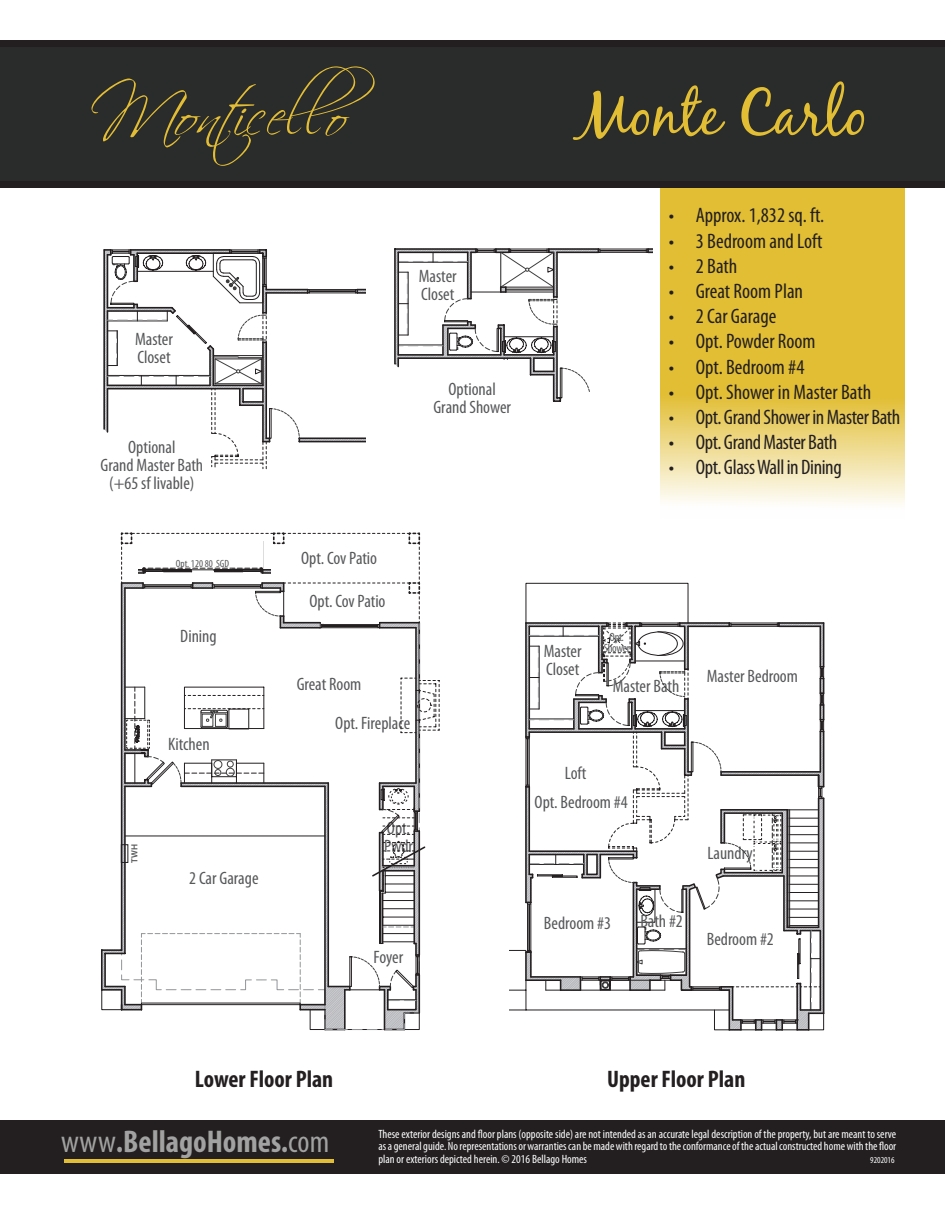
<style>
.page{position:relative;width:945px;height:1215px;background:#fff}
.page>*{position:absolute;margin:0;border:0;box-sizing:border-box;transform-origin:0 0}
.t1{font:63px "Black Jack";color:#e2be34}
.t2{font:700 condensed 31.5px "Myriad Pro";color:#a1a2a1}
.t3{font:700 condensed 24px "Myriad Pro";color:#231f20}
.t4{font:condensed 21px "Myriad Pro";letter-spacing:-.005em;color:#231f20}
.t5{font:condensed 18px/18px "Myriad Pro";color:#57585a}
.t6{font:condensed 12px/12.8px "Myriad Pro";color:#fff;text-align:justify}
.t7{font:condensed 12px/10.5px "Myriad Pro";letter-spacing:-.03em;color:#57585a;text-align:center}
.t8{font:condensed 10.5px "Myriad Pro";color:#57585a}
.t9{font:condensed 9px "Myriad Pro";color:#fff}
.t10{font:600 9px "Myriad Pro";color:#57585a}
.s1{font-weight:400}
</style>
<div class="page">
<svg style="left:660px;top:188px;width:244px;height:317px;background:#e6c855"></svg>
<div style="left:0;top:40px;width:945px;height:7px;background:#231f20"></div>
<div style="left:0;top:47px;width:945px;height:134px;background:#2a2b2b"></div>
<div style="left:0;top:181px;width:945px;height:7px;background:#231f20"></div>
<div style="left:0;top:1120px;width:945px;height:54px;background:#231f20"></div>
<hr style="left:64px;top:1159px;width:270px;height:4px;background:#e2be34">
<svg style="left:525px;top:583px;width:164px;height:39px"></svg>
<svg style="left:509px;top:622px;width:315px;height:409px"></svg>
<hr style="left:692px;top:249px;width:1px;height:44px;background:#231f20">
<hr style="left:689px;top:252px;width:1px;height:41px;background:#231f20">
<svg style="left:689px;top:304px;width:4px;height:16px"></svg>
<svg style="left:689px;top:357px;width:4px;height:10px"></svg>
<svg style="left:689px;top:330px;width:4px;height:17px"></svg>
<hr style="left:394px;top:249px;width:2px;height:115px;background:#231f20">
<hr style="left:820px;top:231px;width:1px;height:179px;background:#231f20">
<svg style="left:850px;top:236px;width:1px;height:26px"></svg>
<hr style="left:824px;top:370px;width:1px;height:43px;background:#231f20">
<hr style="left:944px;top:323px;width:1px;height:92px;background:#231f20">
<hr style="left:401px;top:398px;width:1px;height:31px;background:#231f20">
<hr style="left:398px;top:398px;width:1px;height:34px;background:#231f20">
<svg style="left:395px;top:248px;width:257px;height:154px"></svg>
<hr style="left:88px;top:268px;width:1px;height:115px;background:#231f20">
<hr style="left:103px;top:250px;width:2px;height:179px;background:#231f20">
<svg style="left:104px;top:249px;width:261px;height:220px"></svg>
<div style="left:94px;top:439px;width:115px;height:50px;background:#fff"></div>
<svg style="left:101px;top:533px;width:339px;height:497px"></svg>
<hr style="left:324px;top:622px;width:55px;height:2px;background:#fff">
<svg style="left:92px;top:66px;width:283px;height:100px"></svg>
<div style="left:121px;top:844px;width:7px;height:19px;border:1px solid #231f20"></div>
<div style="left:131px;top:842px;width:6px;height:23px;background:#fff"></div>
<h3 class="t5" style="left:135px;top:330px;width:39px">Master<br>Closet</h3>
<h3 class="t5" style="left:100px;top:437px;width:104px;text-align:center">Optional<br>Grand Master Bath (+65 sf livable)</h3>
<p class="t8" style="left:176px;top:557px;width:55px">Opt. 120 80 SGD</p>
<h3 class="t5" style="left:180px;top:627px;width:38px">Dining</h3>
<h3 class="t5" style="left:168px;top:735px;width:43px">Kitchen</h3>
<p class="t10" style="left:129px;top:863px;width:20px;rotate:-90deg">TWH</p>
<h3 class="t5" style="left:189px;top:869px;width:71px">2 Car Garage</h3>
<h3 class="t5" style="left:419px;top:267px;width:39px">Master<br>Closet</h3>
<h3 class="t5" style="left:433px;top:380px;width:79px;text-align:center">Optional<br>Grand Shower</h3>
<h1 class="t1" style="left:577px;top:75px;width:292px">Monte Carlo</h1>
<h3 class="t4" style="left:669px;top:203px;width:157px">• Approx. 1,832 sq. ft.</h3>
<h3 class="t4" style="left:669px;top:228px;width:155px">• 3 Bedroom and Loft</h3>
<h3 class="t4" style="left:669px;top:253px;width:70px">• 2 Bath</h3>
<h3 class="t4" style="left:669px;top:278px;width:136px">• Great Room Plan</h3>
<h3 class="t4" style="left:669px;top:304px;width:109px">• 2 Car Garage</h3>
<h3 class="t4" style="left:669px;top:329px;width:148px">• Opt. Powder Room</h3>
<h3 class="t4" style="left:669px;top:354px;width:137px">• Opt. Bedroom #4</h3>
<h3 class="t4" style="left:669px;top:379px;width:204px">• Opt. Shower in Master Bath</h3>
<h3 class="t4" style="left:669px;top:404px;width:233px">• Opt. GrandShowerinMaster Bath</h3>
<h3 class="t4" style="left:669px;top:430px;width:170px">• Opt. GrandMaster Bath</h3>
<h3 class="t4" style="left:669px;top:455px;width:174px">• Opt. GlassWall in Dining</h3>
<h3 class="t5" style="left:301px;top:549px;width:78px">Opt. Cov Patio</h3>
<h3 class="t5" style="left:309px;top:591px;width:78px">Opt. Cov Patio</h3>
<h3 class="t5" style="left:297px;top:674px;width:66px">Great Room</h3>
<h3 class="t5" style="left:335px;top:714px;width:77px">Opt. Fireplace</h3>
<h3 class="t5" style="left:384px;top:819px;width:30px">Opt.<br>Pwdr</h3>
<h3 class="t5" style="left:374px;top:948px;width:31px">Foyer</h3>
<h3 class="t5" style="left:544px;top:642px;width:39px">Master<br>Closet</h3>
<p class="t7" style="left:604px;top:632px;width:27px">Opt.<br>Shower</p>
<h3 class="t5" style="left:613px;top:677px;width:68px">Master Bath</h3>
<h3 class="t5" style="left:707px;top:667px;width:93px">Master Bedroom</h3>
<h3 class="t5" style="left:535px;top:759px;width:95px;line-height:28.5px;text-indent:30px">Loft<br>Opt. Bedroom #4</h3>
<h3 class="t5" style="left:544px;top:914px;width:69px">Bedroom #3</h3>
<h3 class="t5" style="left:640px;top:911px;width:44px">Bath #2</h3>
<h3 class="t5" style="left:707px;top:844px;width:47px">Laundry</h3>
<h3 class="t5" style="left:707px;top:930px;width:69px">Bedroom #2</h3>
<h3 class="t3" style="left:195px;top:1064px;width:140px">Lower Floor Plan</h3>
<h3 class="t3" style="left:607px;top:1064px;width:140px">Upper Floor Plan</h3>
<h2 class="t2" style="left:61px;top:1122px;width:270px"><span class="s1">www</span>.BellagoHomes.<span class="s1">com</span></h2>
<p class="t6" style="left:378px;top:1127px;width:519px">These exterior designs and floor plans (opposite side) are not intended as an accurate legal description of the property, but are meant to serve asageneralguide. Norepresentationsorwarrantiescan bemadewith regardtotheconformanceof theactualconstructed homewith the floor plan or exteriors depicted herein. © 2016 Bellago Homes</p>
<p class="t9" style="left:870px;top:1155px;width:26px">9202016</p>
</div>
